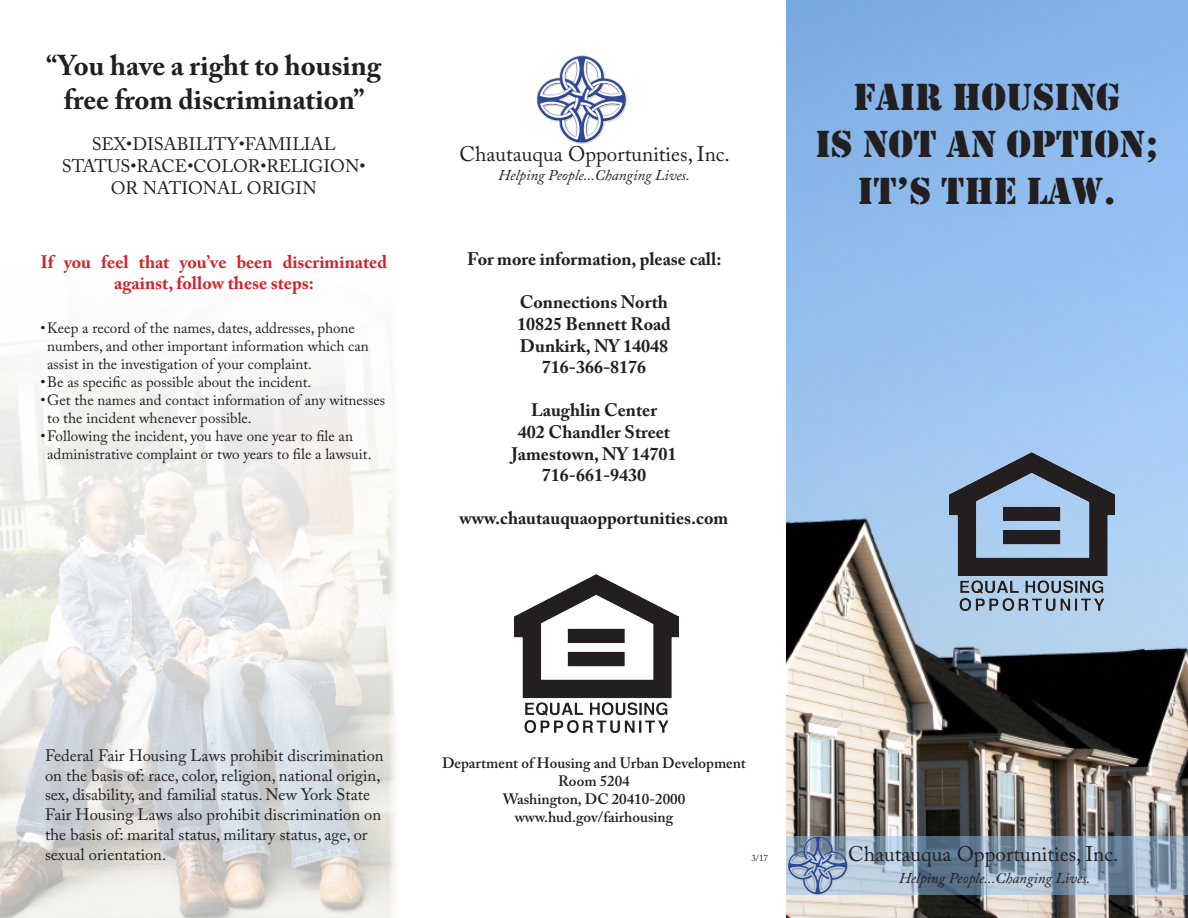
<style>
.page{position:relative;width:1188px;height:918px;background:#fff}
.page>*{position:absolute;margin:0;border:0;box-sizing:border-box;transform-origin:0 0}
.t1{font:39px/46.8px "Stencil";color:#231f20;text-align:center}
.t2{font:700 28.5px/34.2px "Adobe Caslon Pro";color:#231f20;text-align:center}
.t3{font:21px "Adobe Caslon Pro";color:#231f20}
.t4{font:700 18px/21.6px "Adobe Caslon Pro";color:#231f20;text-align:center}
.t5{font:18px/21.6px "Adobe Caslon Pro";color:#231f20;text-align:center}
.t6{font:700 18px/21.6px "Adobe Caslon Pro";color:#d1232a;text-align:center}
.t7{font:16.5px "Adobe Caslon Pro";color:#231f20}
.t8{font:15px/18px "Adobe Caslon Pro";color:#231f20}
.t9{font:600 15px "Adobe Caslon Pro";color:#231f20}
.t10{font:italic 15px "Adobe Caslon Pro";color:#231f20}
.t11{font:9px "Adobe Caslon Pro";color:#231f20}
</style>
<div class="page">
<img style="left:0;top:344px;width:396px;height:574px">
<img style="left:786px;top:0;width:402px;height:918px">
<img style="left:950px;top:453px;width:164px;height:158px">
<img style="left:514px;top:574px;width:165px;height:158px">
<svg style="left:848px;top:836px;width:340px;height:58px"></svg>
<img style="left:786px;top:835px;width:62px;height:60px">
<img style="left:536px;top:55px;width:91px;height:89px">
<p class="t2" style="left:46px;top:48px;width:336px">“You have a right to housing free from discrimination”</p>
<p class="t5" style="left:62px;top:133px;width:305px">SEX•DISABILITY•FAMILIAL<br>STATUS•RACE•COLOR•RELIGION•<br>OR NATIONAL ORIGIN</p>
<p class="t6" style="left:40px;top:251px;width:348px">If you feel that you’ve been discriminated against, follow these steps:</p>
<p class="t8" style="left:47px;top:319px;width:323px;text-indent:-7px">•Keep a record of the names, dates, addresses, phone numbers, and other important information which can assist in the investigation of your complaint.</p>
<p class="t8" style="left:40px;top:373px;width:272px">•Be as specific as possible about the incident.</p>
<p class="t8" style="left:47px;top:391px;width:340px;text-indent:-7px">•Get the names and contact information of any witnesses to the incident whenever possible.</p>
<p class="t8" style="left:47px;top:427px;width:326px;text-indent:-7px">•Following the incident, you have one year to file an administrative complaint or two years to file a lawsuit.</p>
<p class="t3" style="left:460px;top:141px;width:272px">Chautauqua Opportunities, Inc.</p>
<p class="t10" style="left:499px;top:166px;width:193px">Helping People...Changing Lives.</p>
<p class="t4" style="left:467px;top:248px;width:256px">For more information, please call:</p>
<p class="t4" style="left:520px;top:291px;width:150px">Connections North</p>
<p class="t4" style="left:517px;top:313px;width:155px">10825 Bennett Road</p>
<p class="t4" style="left:520px;top:335px;width:150px">Dunkirk, NY 14048<br>716-366-8176</p>
<p class="t4" style="left:531px;top:399px;width:127px">Laughlin Center</p>
<p class="t4" style="left:518px;top:421px;width:154px">402 Chandler Street</p>
<p class="t4" style="left:511px;top:443px;width:167px">Jamestown, NY 14701</p>
<p class="t4" style="left:542px;top:464px;width:106px">716-661-9430</p>
<p class="t4" style="left:460px;top:507px;width:270px">www.chautauquaopportunities.com</p>
<p class="t1" style="left:854px;top:75px;width:268px">FAIR HOUSING</p>
<p class="t1" style="left:815px;top:121px;width:344px">IS NOT AN OPTION;<br>IT’S THE LAW.</p>
<p class="t7" style="left:45px;top:746px;width:340px">Federal Fair Housing Laws prohibit discrimination</p>
<p class="t7" style="left:45px;top:765px;width:337px">on the basis of: race, color, religion, national origin,</p>
<p class="t7" style="left:45px;top:785px;width:327px">sex, disability, and familial status. New York State</p>
<p class="t7" style="left:45px;top:805px;width:338px">Fair Housing Laws also prohibit discrimination on</p>
<p class="t7" style="left:45px;top:825px;width:324px">the basis of: marital status, military status, age, or</p>
<p class="t7" style="left:45px;top:845px;width:123px">sexual orientation.</p>
<p class="t11" style="left:751px;top:853px;width:18px">3/17</p>
<p class="t9" style="left:442px;top:754px;width:305px">Department of Housing and Urban Development</p>
<p class="t9" style="left:558px;top:772px;width:73px">Room 5204</p>
<p class="t9" style="left:503px;top:790px;width:184px">Washington, DC 20410-2000</p>
<p class="t9" style="left:515px;top:808px;width:160px">www.hud.gov/fairhousing</p>
<p class="t3" style="left:848px;top:841px;width:272px">Chautauqua Opportunities, Inc.</p>
<p class="t10" style="left:899px;top:869px;width:193px">Helping People...Changing Lives.</p>
</div>
